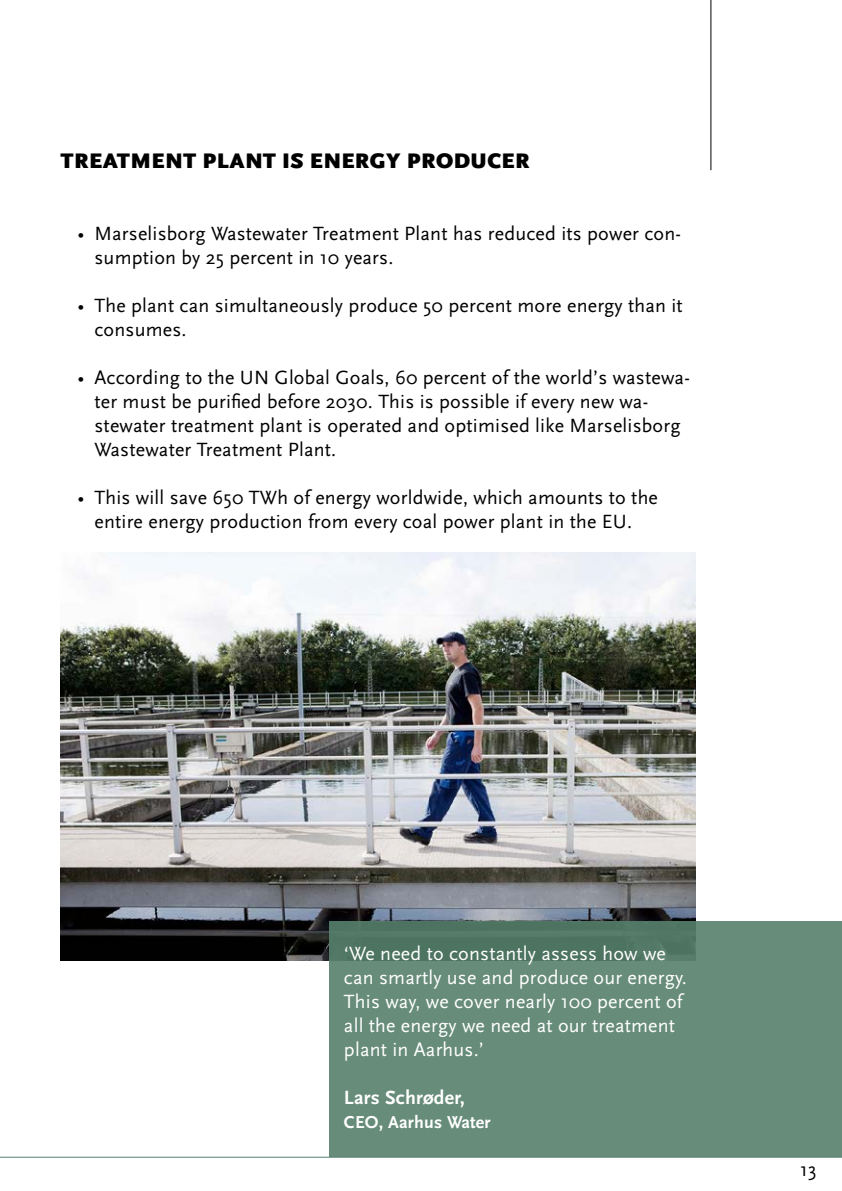
<style>
.page{position:relative;width:842px;height:1191px;background:#fff}
.page>*{position:absolute;margin:0;border:0;box-sizing:border-box;transform-origin:0 0}
.Afsnit_Mellemrubrik{font:900 22px "Scala Sans OT";letter-spacing:.02em;color:#000}
.indryk{font:20px/24px "Scala Sans OT";letter-spacing:.01em;color:#000}
.Brødtext{font:20px/24px "Scala Sans OT";letter-spacing:.01em;color:#fff}
.Brødtext-2{font:700 20px "Scala Sans OT";letter-spacing:.01em;color:#fff}
.Brødtext-3{font:700 18px "Scala Sans OT";letter-spacing:.01em;color:#fff}
</style>
<div class="page">
<img style="left:60px;top:552px;width:635px;height:408px">
<svg style="left:330px;top:921px;width:512px;height:235px;background:#648977"></svg>
<hr style="left:710px;top:0;width:1px;height:170px;background:#000">
<hr style="left:0;top:1156px;width:842px;height:1px;background:#56806c">
<p class="Afsnit_Mellemrubrik" style="left:61px;top:148px;width:470px">TREATMENT PLANT IS ENERGY PRODUCER</p>
<p class="indryk" style="left:95px;top:221px;width:588px;text-indent:-17px">• Marselisborg Wastewater Treatment Plant has reduced its power con&shy;sumption by 25 percent in 10 years.</p>
<p class="indryk" style="left:95px;top:293px;width:590px;text-indent:-17px">• The plant can simultaneously produce 50 percent more energy than it consumes.</p>
<p class="indryk" style="left:95px;top:365px;width:597px;text-indent:-17px">• According to the UN Global Goals, 60 percent of the world’s wastewa&shy;ter must be purified before 2030. This is possible if every new wa&shy;stewater treatment plant is operated and optimised like Marselisborg Wastewater Treatment Plant.</p>
<p class="indryk" style="left:77px;top:485px;width:582px;text-align:center">• This will save 650 TWh of energy worldwide, which amounts to the entire energy production from every coal power plant in the EU.</p>
<p class="Brødtext" style="left:344px;top:941px;width:344px">‘We need to constantly assess how we can smartly use and produce our energy.<br>This way, we cover nearly 100 percent of all the energy we need at our treatment plant in Aarhus.’</p>
<p class="Brødtext-2" style="left:344px;top:1086px;width:122px">Lars Schrøder,</p>
<p class="Brødtext-3" style="left:344px;top:1111px;width:148px">CEO, Aarhus Water</p>
<p class="indryk" style="left:800px;top:1157px;width:18px">13</p>
</div>
